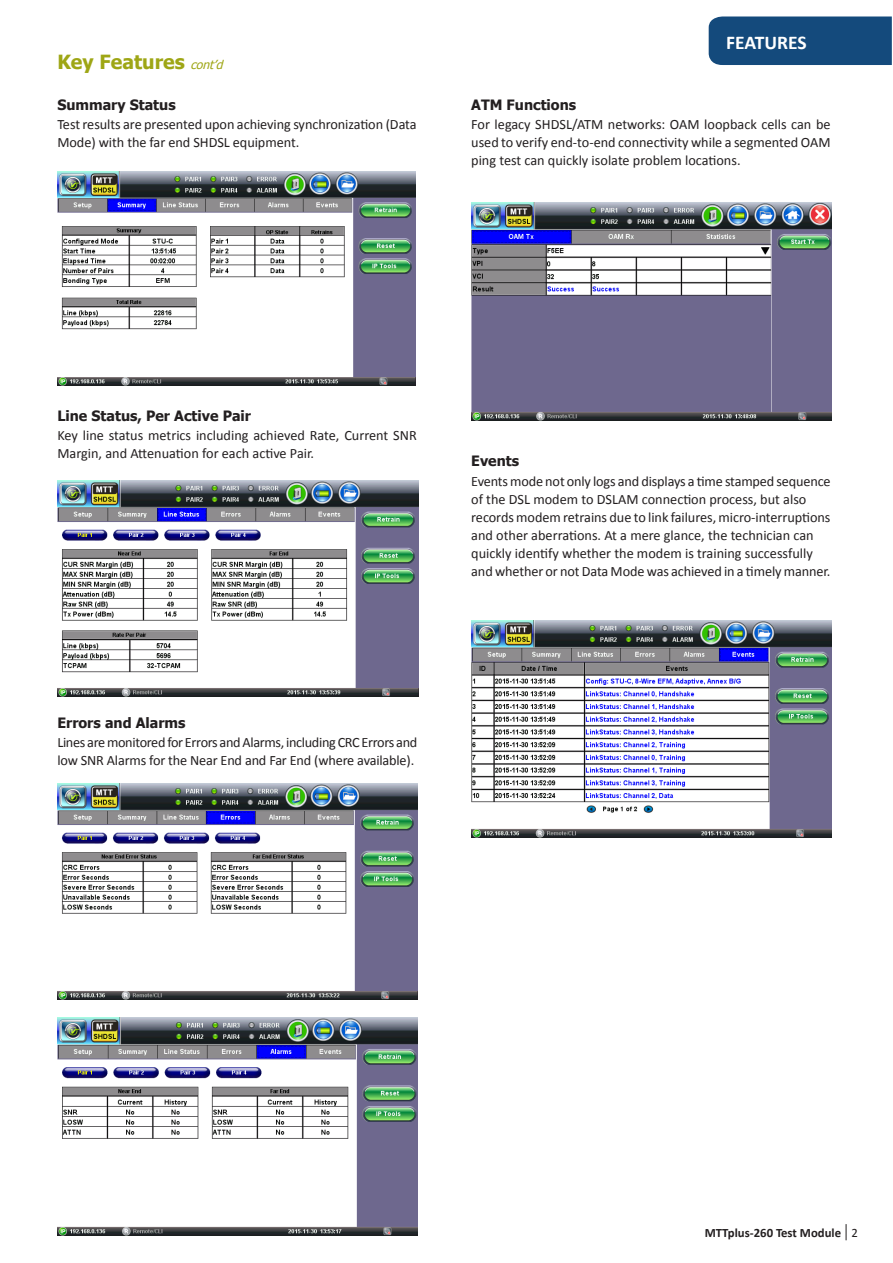
<style>
.page{position:relative;width:893px;height:1263px;background:#fff}
.page>*{position:absolute;margin:0;border:0;box-sizing:border-box;transform-origin:0 0}
._1-Highlights_and_Fe{font:700 19.5px "Tahoma";color:#9ea615}
.t1{font:700 19.5px "Calibri";color:#fff}
._6-Body_text_no_inde{font:14.25px/18px "Calibri";letter-spacing:-.005em;color:#231f20;text-align:justify}
._6-Body_text_no_inde-2{font:14.25px/18px "Calibri";letter-spacing:-.025em;color:#231f20}
._3-Product_subhead2{font:700 14.25px "Tahoma";color:#231f20}
.t2{font:700 12.75px "Calibri";color:#231f20}
.s1{font-weight:400;font-style:italic;font-size:12px}
.s2{font-weight:400}
</style>
<div class="page">
<svg style="left:846px;top:1224px;width:1px;height:16px"></svg>
<div style="left:709px;top:17px;width:183px;height:48px;background:#144a7c"></div>
<img style="left:57px;top:171px;width:358px;height:215px">
<img style="left:57px;top:480px;width:361px;height:217px">
<img style="left:57px;top:1018px;width:360px;height:217px">
<img style="left:471px;top:203px;width:360px;height:218px">
<img style="left:471px;top:621px;width:360px;height:217px">
<img style="left:57px;top:784px;width:361px;height:216px">
<p class="_1-Highlights_and_Fe" style="left:57px;top:48px;width:171px">Key Features <span class="s1">cont’d</span></p>
<p class="_3-Product_subhead2" style="left:57px;top:95px;width:120px">Summary Status</p>
<p class="_6-Body_text_no_inde" style="left:57px;top:116px;width:361px">Test results are presented upon achieving synchronization (Data</p>
<p class="_6-Body_text_no_inde" style="left:57px;top:134px;width:243px">Mode) with the far end SHDSL equipment.</p>
<p class="t1" style="left:726px;top:30px;width:82px">FEATURES</p>
<p class="_3-Product_subhead2" style="left:471px;top:95px;width:106px">ATM Functions</p>
<p class="_6-Body_text_no_inde" style="left:471px;top:116px;width:361px">For legacy SHDSL/ATM networks: OAM loopback cells can be used to verify end-to-end connectivity while a segmented OAM ping test can quickly isolate problem locations.</p>
<p class="_3-Product_subhead2" style="left:57px;top:405px;width:195px">Line Status, Per Active Pair</p>
<p class="_6-Body_text_no_inde" style="left:57px;top:426px;width:361px">Key line status metrics including achieved Rate, Current SNR<br>Margin, and Attenuation for each active Pair.</p>
<p class="_3-Product_subhead2" style="left:57px;top:712px;width:130px">Errors and Alarms</p>
<p class="_6-Body_text_no_inde-2" style="left:57px;top:733px;width:361px">Lines are monitored for Errors and Alarms, including CRC Errors and low SNR Alarms for the Near End and Far End (where available).</p>
<p class="_3-Product_subhead2" style="left:471px;top:451px;width:49px">Events</p>
<p class="_6-Body_text_no_inde" style="left:471px;top:472px;width:361px">Events mode not only logs and displays a time stamped sequence</p>
<p class="_6-Body_text_no_inde" style="left:471px;top:490px;width:337px">of the DSL modem to DSLAM connection process, but also</p>
<p class="_6-Body_text_no_inde" style="left:471px;top:508px;width:361px">records modem retrains due to link failures, micro-interruptions</p>
<p class="_6-Body_text_no_inde" style="left:471px;top:526px;width:344px">and other aberrations. At a mere glance, the technician can</p>
<p class="_6-Body_text_no_inde" style="left:471px;top:544px;width:343px">quickly identify whether the modem is training successfully</p>
<p class="_6-Body_text_no_inde" style="left:471px;top:562px;width:361px">and whether or not Data Mode was achieved in a timely manner.</p>
<p class="t2" style="left:705px;top:1224px;width:155px">MTTplus-260 Test Module <span class="s2">2</span></p>
</div>
